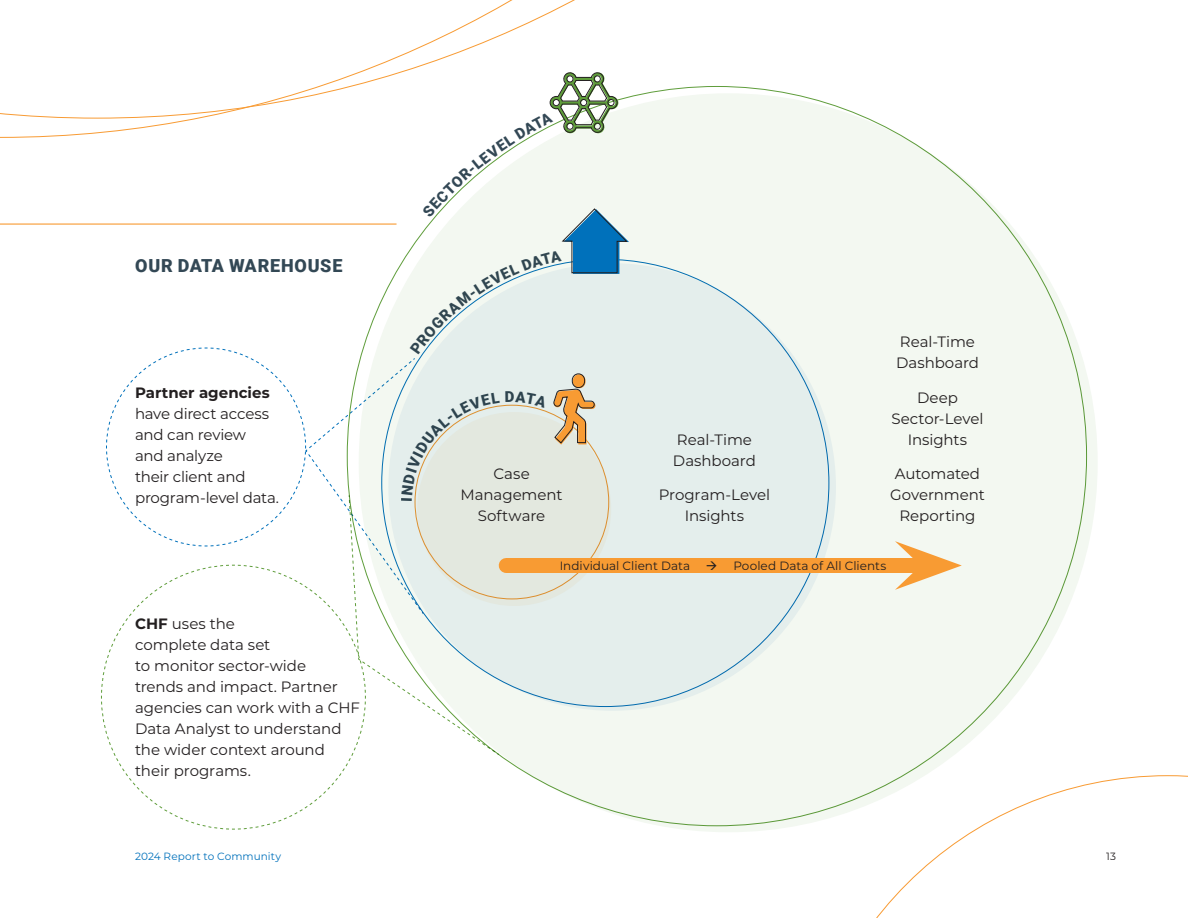
<style>
.page{position:relative;width:1188px;height:918px;background:#fff}
.page>*{position:absolute;margin:0;border:0;box-sizing:border-box;transform-origin:0 0}
.Secondary_Heading{font:900 18px "Roboto";letter-spacing:.04em;color:#334855}
.t1{font:15px/21px "Montserrat";letter-spacing:-.005em;color:#231f20}
.t2{font:12px "Montserrat";letter-spacing:.005em;color:#231f20}
.t3{font:10.5px "Montserrat";letter-spacing:.01em;color:#0071bb}
.t4{font:10.5px "Montserrat";color:#231f20}
.s1{font-weight:700}
</style>
<div class="page">
<svg style="left:0;top:0;width:868px;height:118px"></svg>
<svg style="left:827px;top:776px;width:361px;height:142px"></svg>
<hr style="left:0;top:224px;width:397px;height:1px;background:#f89b33">
<div style="left:359px;top:93px;width:739px;height:739px;background:#f3f8f1;border-radius:50%"></div>
<div style="left:388px;top:263px;width:448px;height:448px;background:#e4eeec;border-radius:50%"></div>
<div style="left:506px;top:558px;width:415px;height:15px;background:#f89b33"></div>
<svg style="left:895px;top:541px;width:67px;height:49px"></svg>
<svg style="left:101px;top:72px;width:528px;height:758px"></svg>
<p class="Secondary_Heading" style="left:135px;top:252px;width:209px">OUR DATA WAREHOUSE</p>
<p class="t1" style="left:135px;top:381px;width:146px"><span class="s1">Partner agencies </span>have direct access and can review<br>and analyze<br>their client and program-level data.</p>
<p class="t1" style="left:135px;top:612px;width:226px"><span class="s1">CHF</span> uses the<br>complete data set<br>to monitor sector-wide<br>trends and impact. Partner agencies can work with a CHF<br>Data Analyst to understand the wider context around their programs.</p>
<p class="t1" style="left:896px;top:331px;width:84px">Real-Time<br>Dashboard</p>
<p class="t1" style="left:891px;top:386px;width:94px;text-align:center">Deep<br>Sector-Level<br>Insights</p>
<p class="t1" style="left:890px;top:463px;width:96px;text-align:center">Automated<br>Government<br>Reporting</p>
<p class="t1" style="left:673px;top:428px;width:84px">Real-Time<br>Dashboard</p>
<p class="t1" style="left:659px;top:484px;width:113px;text-align:center">Program-Level<br>Insights</p>
<p class="t1" style="left:461px;top:463px;width:103px;text-align:center">Case<br>Management<br>Software</p>
<p class="t2" style="left:560px;top:557px;width:132px">Individual Client Data</p>
<p class="t2" style="left:706px;top:557px;width:182px">→ Pooled Data of All Clients</p>
<p class="t3" style="left:135px;top:849px;width:148px">2024 Report to Community</p>
<p class="t4" style="left:1106px;top:849px;width:11px">13</p>
</div>
